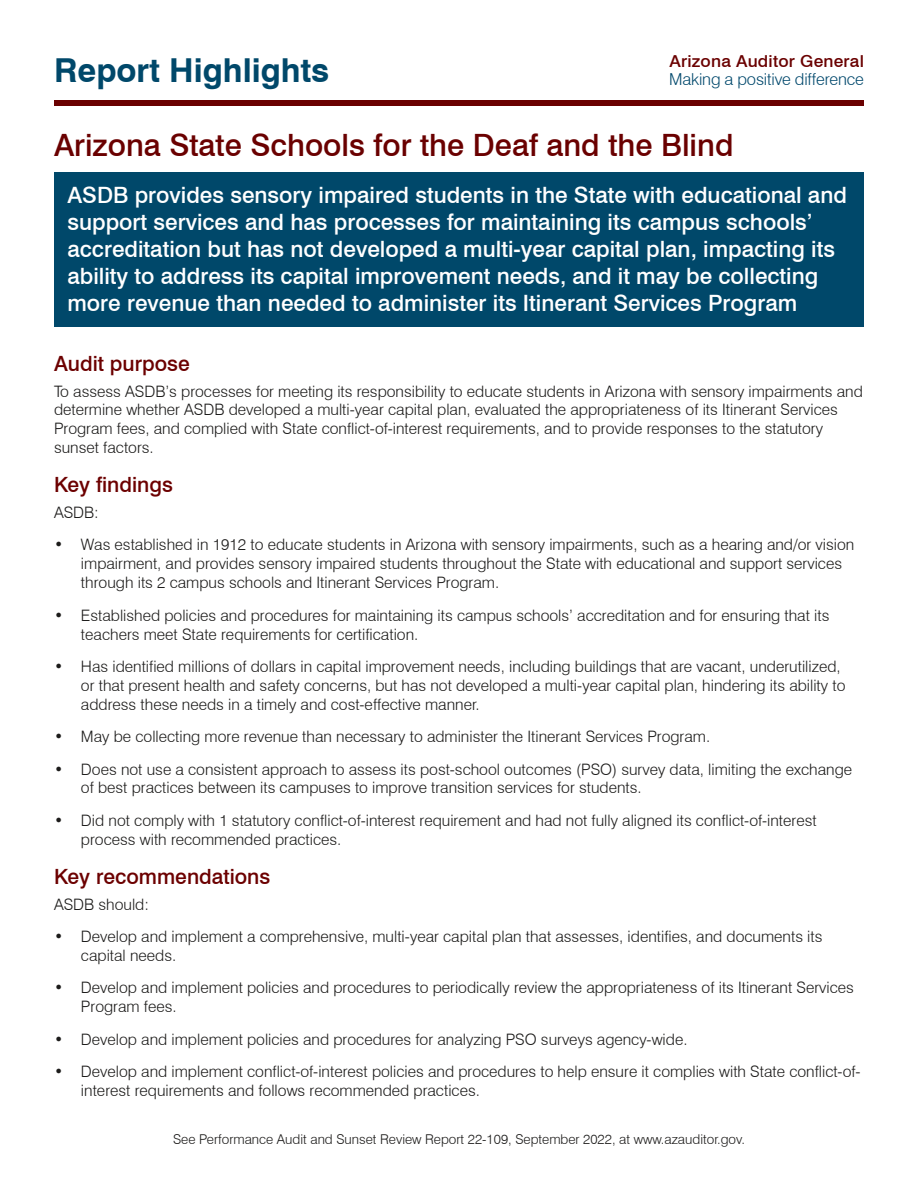
<style>
.page{position:relative;width:918px;height:1188px;background:#fff}
.page>*{position:absolute;margin:0;border:0;box-sizing:border-box;transform-origin:0 0}
.t1{font:700 33px "Swiss 721 BT";color:#00486a}
.t2{font:500 30.75px "Swiss 721 BT";color:#6a0000}
.t3{font:500 22.5px/27px "Swiss 721 BT";color:#fff}
.t4{font:500 21px "Swiss 721 BT";color:#6c0000}
.t5{font:300 16.5px "Swiss 721 BT";letter-spacing:-.01em;color:#00486c}
.t6{font:500 16.5px "Swiss 721 BT";letter-spacing:.01em;color:#6a0000;scale:1.05 1}
.t7{font:300 15.75px/18.9px "Swiss 721 BT";color:#1c1b1a}
.t8{font:300 13.5px "Swiss 721 BT";color:#1c1b1a}
.s1{font-weight:700}
</style>
<div class="page">
<div style="left:54px;top:100px;width:810px;height:6px;background:#6a0000"></div>
<div style="left:54px;top:173px;width:810px;height:154px;background:#00486a"></div>
<h1 class="t1" style="left:54px;top:50px;width:277px">Report Highlights</h1>
<p class="t6" style="left:670px;top:51px;width:187px">Arizona Auditor General</p>
<p class="t5" style="left:669px;top:69px;width:196px">Making a positive difference</p>
<h2 class="t2" style="left:54px;top:127px;width:681px">Arizona State Schools for the Deaf and the Blind</h2>
<p class="t3" style="left:68px;top:182px;width:781px">ASDB provides sensory impaired students in the State with educational and support services and has processes for maintaining its campus schools’ accreditation but has not developed a multi-year capital plan, impacting its ability to address its capital improvement needs, and it may be collecting more revenue than needed to administer its Itinerant Services Program</p>
<h3 class="t4" style="left:54px;top:351px;width:137px">Audit purpose</h3>
<p class="t7" style="left:54px;top:381px;width:810px">To assess ASDB’s processes for meeting its responsibility to educate students in Arizona with sensory impairments and determine whether ASDB developed a multi-year capital plan, evaluated the appropriateness of its Itinerant Services Program fees, and complied with State conflict-of-interest requirements, and to provide responses to the statutory sunset factors.</p>
<h3 class="t4" style="left:54px;top:472px;width:120px">Key findings</h3>
<p class="t7" style="left:54px;top:503px;width:46px">ASDB:</p>
<p class="t7" style="left:81px;top:535px;width:775px;text-indent:-27px"><span class="s1">•</span> Was established in 1912 to educate students in Arizona with sensory impairments, such as a hearing and/or vision impairment, and provides sensory impaired students throughout the State with educational and support services through its 2 campus schools and Itinerant Services Program.</p>
<p class="t7" style="left:81px;top:605px;width:750px;text-indent:-27px"><span class="s1">•</span> Established policies and procedures for maintaining its campus schools’ accreditation and for ensuring that its teachers meet State requirements for certification.</p>
<p class="t7" style="left:81px;top:657px;width:766px;text-indent:-27px"><span class="s1">•</span> Has identified millions of dollars in capital improvement needs, including buildings that are vacant, underutilized, or that present health and safety concerns, but has not developed a multi-year capital plan, hindering its ability to address these needs in a timely and cost-effective manner.</p>
<p class="t7" style="left:54px;top:727px;width:658px"><span class="s1">•</span> May be collecting more revenue than necessary to administer the Itinerant Services Program.</p>
<p class="t7" style="left:81px;top:759px;width:773px;text-indent:-27px"><span class="s1">•</span> Does not use a consistent approach to assess its post-school outcomes (PSO) survey data, limiting the exchange of best practices between its campuses to improve transition services for students.</p>
<p class="t7" style="left:81px;top:811px;width:737px;text-indent:-27px"><span class="s1">•</span> Did not comply with 1 statutory conflict-of-interest requirement and had not fully aligned its conflict-of-interest process with recommended practices.</p>
<h3 class="t4" style="left:54px;top:864px;width:218px">Key recommendations</h3>
<p class="t7" style="left:54px;top:894px;width:97px">ASDB should:</p>
<p class="t7" style="left:81px;top:927px;width:743px;text-indent:-27px"><span class="s1">•</span> Develop and implement a comprehensive, multi-year capital plan that assesses, identifies, and documents its capital needs.</p>
<p class="t7" style="left:81px;top:978px;width:775px;text-indent:-27px"><span class="s1">•</span> Develop and implement policies and procedures to periodically review the appropriateness of its Itinerant Services<br>Program fees.</p>
<p class="t7" style="left:54px;top:1029px;width:635px"><span class="s1">•</span> Develop and implement policies and procedures for analyzing PSO surveys agency-wide.</p>
<p class="t7" style="left:81px;top:1062px;width:781px;text-indent:-27px"><span class="s1">•</span> Develop and implement conflict-of-interest policies and procedures to help ensure it complies with State conflict-of&shy;interest requirements and follows recommended practices.</p>
<p class="t8" style="left:173px;top:1131px;width:573px">See Performance Audit and Sunset Review Report 22-109, September 2022, at www.azauditor.gov.</p>
</div>
